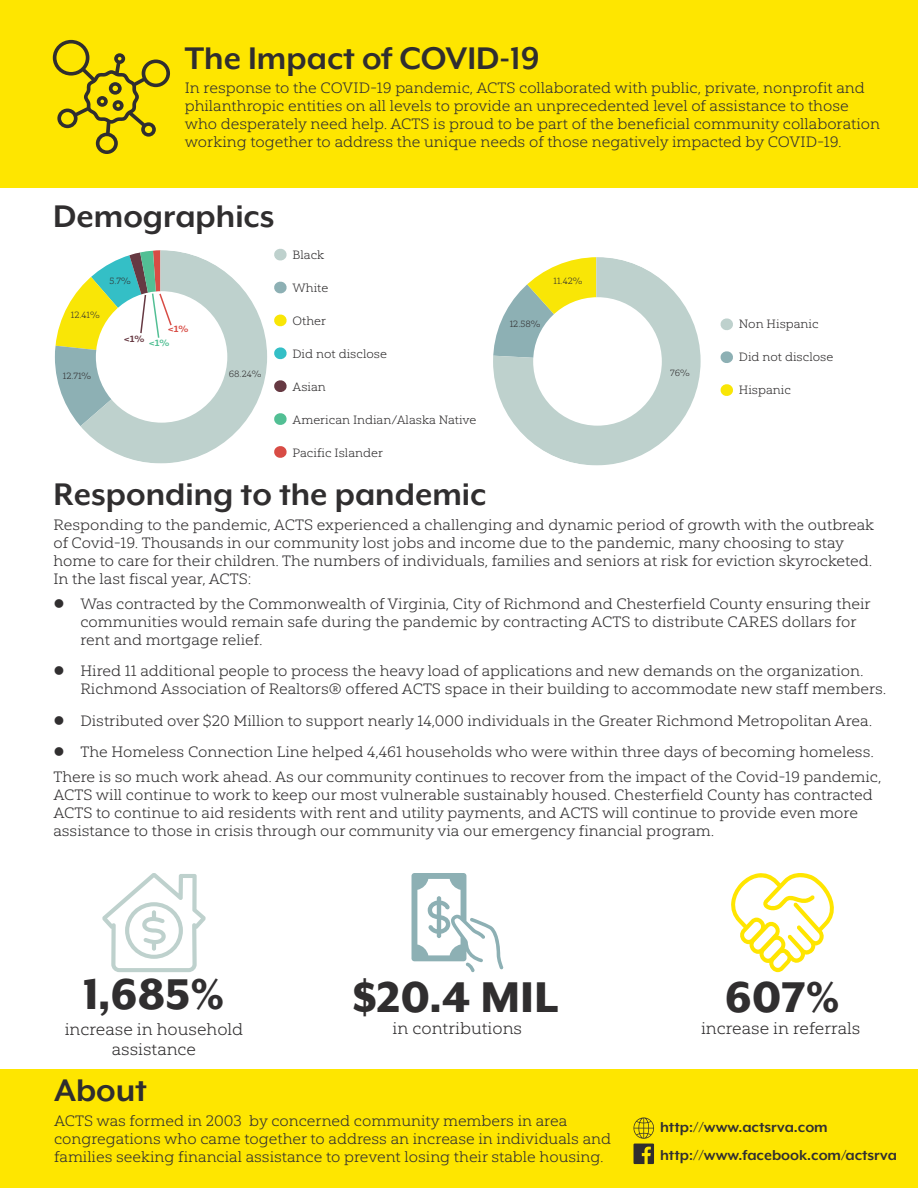
<style>
.page{position:relative;width:918px;height:1188px;background:#fff}
.page>*{position:absolute;margin:0;border:0;box-sizing:border-box;transform-origin:0 0}
.t1{font:800 49.5px "Mr Eaves XL Mod OT";color:#302e2f}
.t2{font:700 36px "Mr Eaves XL Mod OT";color:#302e2f}
.t3{font:300 expanded 16.5px/19.8px "Yorkten Slab";color:#312f30;text-align:center}
.t4{font:700 16.5px "Mr Eaves XL Mod OT";color:#312f30}
.t5{font:300 expanded 15px/18px "Yorkten Slab";color:#312f30}
.t6{font:300 expanded 12px "Yorkten Slab";color:#312f30}
.t7{font:300 expanded 9px "Yorkten Slab";color:#302e2f}
.t8{font:9px "Yorkten Slab Ext Ex B";color:#d84c45}
.t9{font:9px "Yorkten Slab Ext Ex B";color:#663942}
.t10{font:9px "Yorkten Slab Ext Ex B";color:#52bf94}
</style>
<div class="page">
<div style="left:0;top:1069px;width:918px;height:119px;background:#fee600"></div>
<div style="left:0;top:0;width:918px;height:188px;background:#fee600"></div>
<svg style="left:53px;top:40px;width:117px;height:114px"></svg>
<svg style="left:102px;top:873px;width:104px;height:99px"></svg>
<svg style="left:412px;top:873px;width:92px;height:99px"></svg>
<svg style="left:731px;top:873px;width:103px;height:99px"></svg>
<svg style="left:55px;top:250px;width:212px;height:213px"></svg>
<svg style="left:274px;top:248px;width:13px;height:13px"></svg>
<svg style="left:274px;top:281px;width:13px;height:13px"></svg>
<svg style="left:274px;top:314px;width:13px;height:13px"></svg>
<svg style="left:274px;top:347px;width:13px;height:13px"></svg>
<svg style="left:274px;top:380px;width:13px;height:12px"></svg>
<svg style="left:274px;top:413px;width:13px;height:12px"></svg>
<svg style="left:274px;top:446px;width:13px;height:12px"></svg>
<svg style="left:493px;top:257px;width:208px;height:208px"></svg>
<svg style="left:720px;top:318px;width:13px;height:12px"></svg>
<svg style="left:720px;top:351px;width:13px;height:12px"></svg>
<svg style="left:720px;top:384px;width:13px;height:12px"></svg>
<svg style="left:634px;top:1118px;width:20px;height:46px"></svg>
<p class="t2" style="left:185px;top:40px;width:356px">The Impact of COVID-19</p>
<p class="t5" style="left:185px;top:79px;width:697px">In response to the COVID-19 pandemic, ACTS collaborated with public, private, nonprofit and philanthropic entities on all levels to provide an unprecedented level of assistance to those who desperately need help. ACTS is proud to be part of the beneficial community collaboration working together to address the unique needs of those negatively impacted by COVID-19.</p>
<p class="t2" style="left:53px;top:199px;width:223px">Demographics</p>
<p class="t7" style="left:110px;top:276px;width:23px">5.7%</p>
<p class="t7" style="left:71px;top:309px;width:30px">12.41%</p>
<p class="t8" style="left:168px;top:323px;width:22px">&lt;1%</p>
<p class="t9" style="left:124px;top:333px;width:22px">&lt;1%</p>
<p class="t10" style="left:149px;top:337px;width:22px">&lt;1%</p>
<p class="t7" style="left:63px;top:371px;width:30px">12.71%</p>
<p class="t7" style="left:229px;top:369px;width:34px">68.24%</p>
<p class="t6" style="left:292px;top:248px;width:34px">Black</p>
<p class="t6" style="left:292px;top:281px;width:37px">White</p>
<p class="t6" style="left:292px;top:314px;width:35px">Other</p>
<p class="t6" style="left:292px;top:347px;width:96px">Did not disclose</p>
<p class="t6" style="left:292px;top:380px;width:35px">Asian</p>
<p class="t6" style="left:292px;top:413px;width:185px">American Indian/Alaska Native</p>
<p class="t6" style="left:292px;top:446px;width:92px">Pacific Islander</p>
<p class="t7" style="left:554px;top:276px;width:30px">11.42%</p>
<p class="t7" style="left:510px;top:319px;width:32px">12.58%</p>
<p class="t7" style="left:670px;top:368px;width:21px">76%</p>
<p class="t6" style="left:739px;top:317px;width:81px">Non Hispanic</p>
<p class="t6" style="left:739px;top:350px;width:96px">Did not disclose</p>
<p class="t6" style="left:739px;top:383px;width:54px">Hispanic</p>
<p class="t2" style="left:53px;top:477px;width:435px">Responding to the pandemic</p>
<p class="t5" style="left:53px;top:516px;width:822px">Responding to the pandemic, ACTS experienced a challenging and dynamic period of growth with the outbreak of Covid-19. Thousands in our community lost jobs and income due to the pandemic, many choosing to stay home to care for their children. The numbers of individuals, families and seniors at risk for eviction skyrocketed.<br>In the last fiscal year, ACTS:</p>
<p class="t5" style="left:80px;top:595px;width:792px;text-indent:-27px">● Was contracted by the Commonwealth of Virginia, City of Richmond and Chesterfield County ensuring their communities would remain safe during the pandemic by contracting ACTS to distribute CARES dollars for rent and mortgage relief.</p>
<p class="t5" style="left:80px;top:662px;width:808px;text-indent:-27px">● Hired 11 additional people to process the heavy load of applications and new demands on the organization.<br>Richmond Association of Realtors® offered ACTS space in their building to accommodate new staff members.</p>
<p class="t5" style="left:53px;top:712px;width:820px">● Distributed over $20 Million to support nearly 14,000 individuals in the Greater Richmond Metropolitan Area.</p>
<p class="t5" style="left:53px;top:743px;width:822px">● The Homeless Connection Line helped 4,461 households who were within three days of becoming homeless.</p>
<p class="t5" style="left:53px;top:768px;width:830px">There is so much work ahead. As our community continues to recover from the impact of the Covid-19 pandemic, ACTS will continue to work to keep our most vulnerable sustainably housed. Chesterfield County has contracted ACTS to continue to aid residents with rent and utility payments, and ACTS will continue to provide even more assistance to those in crisis through our community via our emergency financial program.</p>
<p class="t1" style="left:83px;top:970px;width:143px">1,685%</p>
<p class="t3" style="left:65px;top:1019px;width:180px">increase in household assistance</p>
<p class="t1" style="left:353px;top:973px;width:207px">$20.4 MIL</p>
<p class="t3" style="left:393px;top:1019px;width:131px">in contributions</p>
<p class="t2" style="left:54px;top:1072px;width:95px">About</p>
<p class="t5" style="left:54px;top:1112px;width:559px">ACTS was formed in 2003 by concerned community members in area congregations who came together to address an increase in individuals and families seeking financial assistance to prevent losing their stable housing.</p>
<p class="t1" style="left:725px;top:973px;width:117px">607%</p>
<p class="t3" style="left:701px;top:1019px;width:161px">increase in referrals</p>
<p class="t4" style="left:660px;top:1119px;width:169px">http://www.actsrva.com</p>
<p class="t4" style="left:660px;top:1147px;width:239px">http://www.facebook.com/actsrva</p>
</div>
